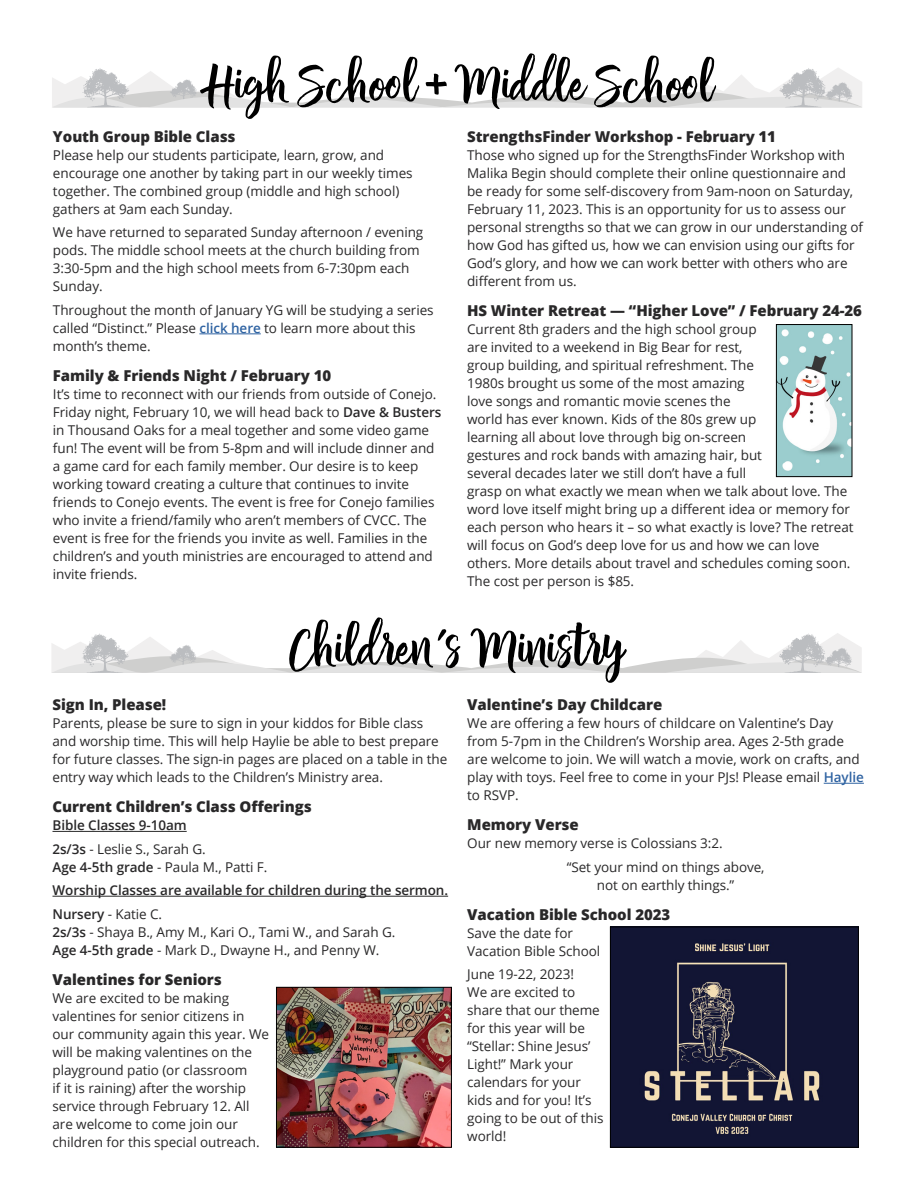
<style>
.page{position:relative;width:918px;height:1188px;background:#fff}
.page>*{position:absolute;margin:0;border:0;box-sizing:border-box;transform-origin:0 0}
.t1{font:58.05px "Chamelia Script";letter-spacing:-.005em;color:#000}
.t2{font:800 15px "Open Sans";letter-spacing:-.005em;color:#292829}
.t3{font:800 15px "Open Sans";letter-spacing:-.005em;color:#292829}
.t4{font:13.5px/18px "Open Sans";letter-spacing:-.005em;color:#292829}
.t5{font:600 13.5px/23.4px "Open Sans";letter-spacing:-.005em;color:#292829}
.s1{font-weight:600;color:#2f63a2}
.s2{font-weight:600}
.s3{font-weight:400}
</style>
<div class="page">
<hr style="left:199px;top:334px;width:62px;height:1px;background:#2f63a2">
<hr style="left:52px;top:831px;width:135px;height:1px;background:#292829">
<hr style="left:52px;top:896px;width:396px;height:1px;background:#292829">
<hr style="left:824px;top:783px;width:40px;height:1px;background:#2f63a2">
<svg style="left:52px;top:68px;width:810px;height:39px"></svg>
<svg style="left:51px;top:633px;width:811px;height:40px"></svg>
<img style="left:778px;top:326px;width:72px;height:149px">
<div style="left:776px;top:324px;width:76px;height:153px;border:1px solid #000"></div>
<img style="left:612px;top:929px;width:245px;height:217px">
<div style="left:610px;top:927px;width:249px;height:221px;border:1px solid #000"></div>
<img style="left:278px;top:989px;width:172px;height:157px">
<div style="left:276px;top:987px;width:176px;height:161px;border:1px solid #000"></div>
<h1 class="t1" style="left:200px;top:49px;width:516px">High School + Middle School</h1>
<p class="t2" style="left:53px;top:125px;width:184px">Youth Group Bible Class</p>
<p class="t4" style="left:53px;top:146px;width:361px">Please help our students participate, learn, grow, and encourage one another by taking part in our weekly times together. The combined group (middle and high school) gathers at 9am each Sunday.</p>
<p class="t4" style="left:53px;top:223px;width:372px">We have returned to separated Sunday afternoon / evening pods. The middle school meets at the church building from 3:30-5pm and the high school meets from 6-7:30pm each Sunday.</p>
<p class="t4" style="left:53px;top:301px;width:382px">Throughout the month of January YG will be studying a series called “Distinct.” Please <span class="s1">click here</span> to learn more about this month’s theme.</p>
<p class="t3" style="left:53px;top:364px;width:280px">Family &amp; Friends Night / February 10</p>
<p class="t4" style="left:53px;top:385px;width:390px">It’s time to reconnect with our friends from outside of Conejo.<br>Friday night, February 10, we will head back to <span class="s2">Dave &amp; Busters </span>in Thousand Oaks for a meal together and some video game fun! The event will be from 5-8pm and will include dinner and a game card for each family member. Our desire is to keep working toward creating a culture that continues to invite friends to Conejo events. The event is free for Conejo families who invite a friend/family who aren’t members of CVCC. The event is free for the friends you invite as well. Families in the children’s and youth ministries are encouraged to attend and invite friends.</p>
<p class="t2" style="left:467px;top:125px;width:311px">StrengthsFinder Workshop - February 11</p>
<p class="t4" style="left:467px;top:146px;width:398px">Those who signed up for the StrengthsFinder Workshop with Malika Begin should complete their online questionnaire and be ready for some self-discovery from 9am-noon on Saturday, February 11, 2023. This is an opportunity for us to assess our personal strengths so that we can grow in our understanding of how God has gifted us, how we can envision using our gifts for God’s glory, and how we can work better with others who are different from us.</p>
<p class="t2" style="left:467px;top:299px;width:396px">HS Winter Retreat — “Higher Love” / February 24-26</p>
<p class="t4" style="left:467px;top:320px;width:388px">Current 8th graders and the high school group<br>are invited to a weekend in Big Bear for rest,<br>group building, and spiritual refreshment. The<br>1980s brought us some of the most amazing<br>love songs and romantic movie scenes the<br>world has ever known. Kids of the 80s grew up<br>learning all about love through big on-screen<br>gestures and rock bands with amazing hair, but<br>several decades later we still don’t have a full<br>grasp on what exactly we mean when we talk about love. The word love itself might bring up a different idea or memory for each person who hears it – so what exactly is love? The retreat will focus on God’s deep love for us and how we can love others. More details about travel and schedules coming soon.<br>The cost per person is $85.</p>
<h1 class="t1" style="left:289px;top:613px;width:337px">Children’s Ministry</h1>
<p class="t3" style="left:52px;top:693px;width:115px">Sign In, Please!</p>
<p class="t4" style="left:52px;top:714px;width:396px">Parents, please be sure to sign in your kiddos for Bible class and worship time. This will help Haylie be able to best prepare for future classes. The sign-in pages are placed on a table in the entry way which leads to the Children’s Ministry area.</p>
<p class="t3" style="left:52px;top:796px;width:261px">Current Children’s Class Offerings</p>
<p class="t5" style="left:52px;top:814px;width:155px">Bible Classes 9-10am<br>2s/3s <span class="s3">- Leslie S., Sarah G.</span></p>
<p class="t5" style="left:52px;top:855px;width:397px">Age 4-5th grade <span class="s3">- Paula M., Patti F.<br></span>Worship Classes are available for children during the sermon.<br>Nursery <span class="s3">- Katie C.</span></p>
<p class="t4" style="left:52px;top:922px;width:344px"><span class="s2">2s/3s</span> - Shaya B., Amy M., Kari O., Tami W., and Sarah G.<br><span class="s2">Age 4-5th grade</span> - Mark D., Dwayne H., and Penny W.</p>
<p class="t2" style="left:52px;top:968px;width:171px">Valentines for Seniors</p>
<p class="t4" style="left:52px;top:988px;width:218px">We are excited to be making valentines for senior citizens in our community again this year. We will be making valentines on the playground patio (or classroom<br>if it is raining) after the worship service through February 12. All are welcome to come join our children for this special outreach.</p>
<p class="t2" style="left:467px;top:693px;width:197px">Valentine’s Day Childcare</p>
<p class="t4" style="left:467px;top:714px;width:398px">We are offering a few hours of childcare on Valentine’s Day from 5-7pm in the Children’s Worship area. Ages 2-5th grade are welcome to join. We will watch a movie, work on crafts, and play with toys. Feel free to come in your PJs! Please email <span class="s1">Haylie </span>to RSVP.</p>
<p class="t2" style="left:467px;top:814px;width:113px">Memory Verse</p>
<p class="t4" style="left:567px;top:831px;width:199px;line-height:23.4px;text-indent:-99px">Our new memory verse is Colossians 3:2.<br>“Set your mind on things above,</p>
<p class="t4" style="left:597px;top:876px;width:139px">not on earthly things.”</p>
<p class="t2" style="left:467px;top:903px;width:205px">Vacation Bible School 2023</p>
<p class="t4" style="left:467px;top:924px;width:135px">Save the date for<br>Vacation Bible School</p>
<p class="t4" style="left:467px;top:965px;width:138px">June 19-22, 2023!<br>We are excited to share that our theme for this year will be “Stellar: Shine Jesus’<br>Light!” Mark your calendars for your kids and for you! It’s going to be out of this world!</p>
</div>
